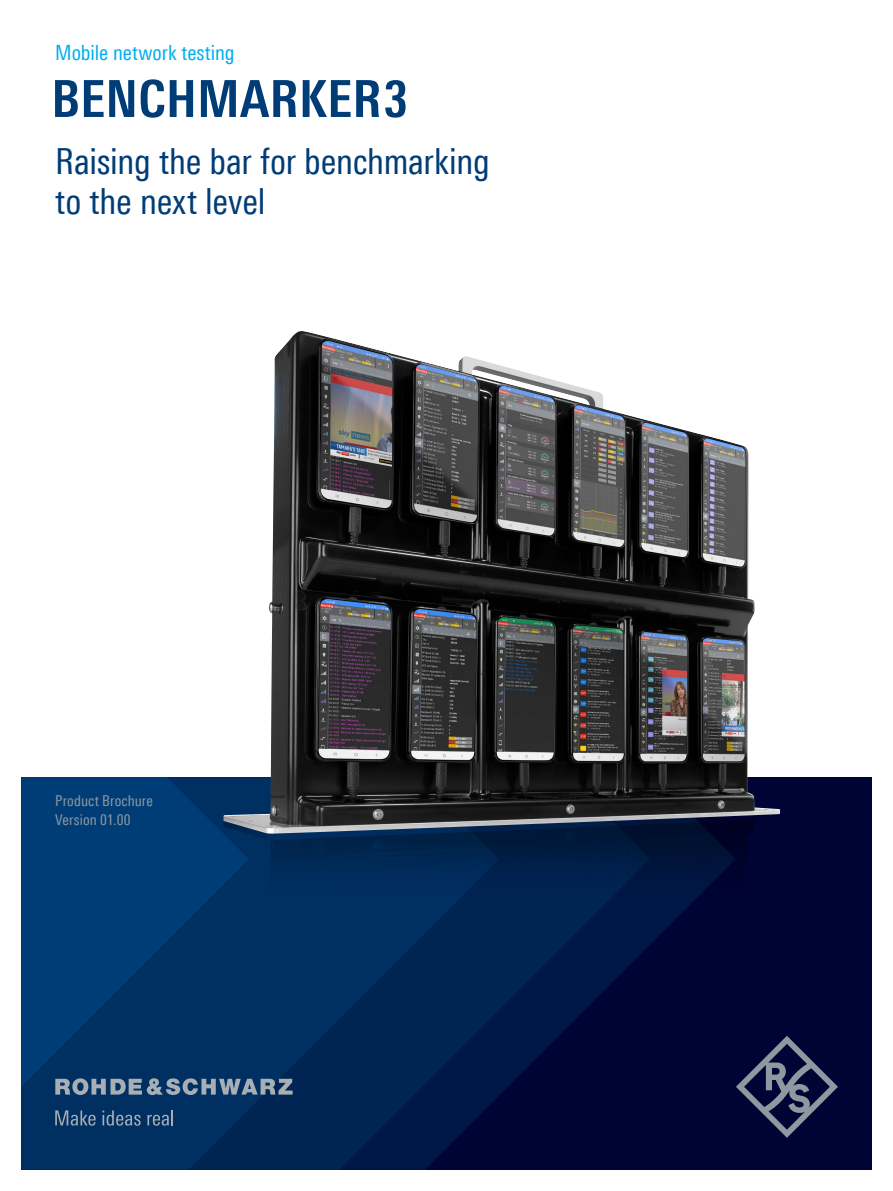
<style>
.page{position:relative;width:893px;height:1191px;background:#fff}
.page>*{position:absolute;margin:0;border:0;box-sizing:border-box;transform-origin:0 0}
.Seiten_Headline_34Pt{font:700 51px "Linotype Univers 620 Cn";letter-spacing:.01em;color:#003d77}
.Subheadline_24_Pt{font:36px/39.6px "Linotype Univers 420 Cn";letter-spacing:-.01em;color:#003d77}
.Marktsegment{font:21px "Linotype Univers 420 Cn";letter-spacing:-.005em;color:#00aeef}
.t1{font:15px/19.2px "Linotype Univers 420 Cn";letter-spacing:.005em;color:#8c99a1}
</style>
<div class="page">
<div style="left:21px;top:777px;width:851px;height:392px;background:#000434"></div>
<svg style="left:499px;top:947px;width:148px;height:148px"></svg>
<svg style="left:21px;top:947px;width:478px;height:222px;background:#002556"></svg>
<svg style="left:21px;top:777px;width:228px;height:309px;background:#00376f"></svg>
<svg style="left:736px;top:1036px;width:102px;height:101px"></svg>
<svg style="left:55px;top:1078px;width:238px;height:17px;background:#5b748e"></svg>
<svg style="left:55px;top:1110px;width:41px;height:15px"></svg>
<svg style="left:102px;top:1110px;width:39px;height:15px"></svg>
<svg style="left:147px;top:1110px;width:26px;height:15px"></svg>
<img style="left:223px;top:833px;width:529px;height:114px">
<img style="left:223px;top:331px;width:557px;height:502px">
<p class="Marktsegment" style="left:55px;top:40px;width:181px">Mobile network testing</p>
<p class="Seiten_Headline_34Pt" style="left:51px;top:68px;width:358px">BENCHMARKER3</p>
<p class="Subheadline_24_Pt" style="left:55px;top:142px;width:436px">Raising the bar for benchmarking to the next level</p>
<p class="t1" style="left:55px;top:791px;width:99px">Product Brochure<br>Version 01.00</p>
</div>
